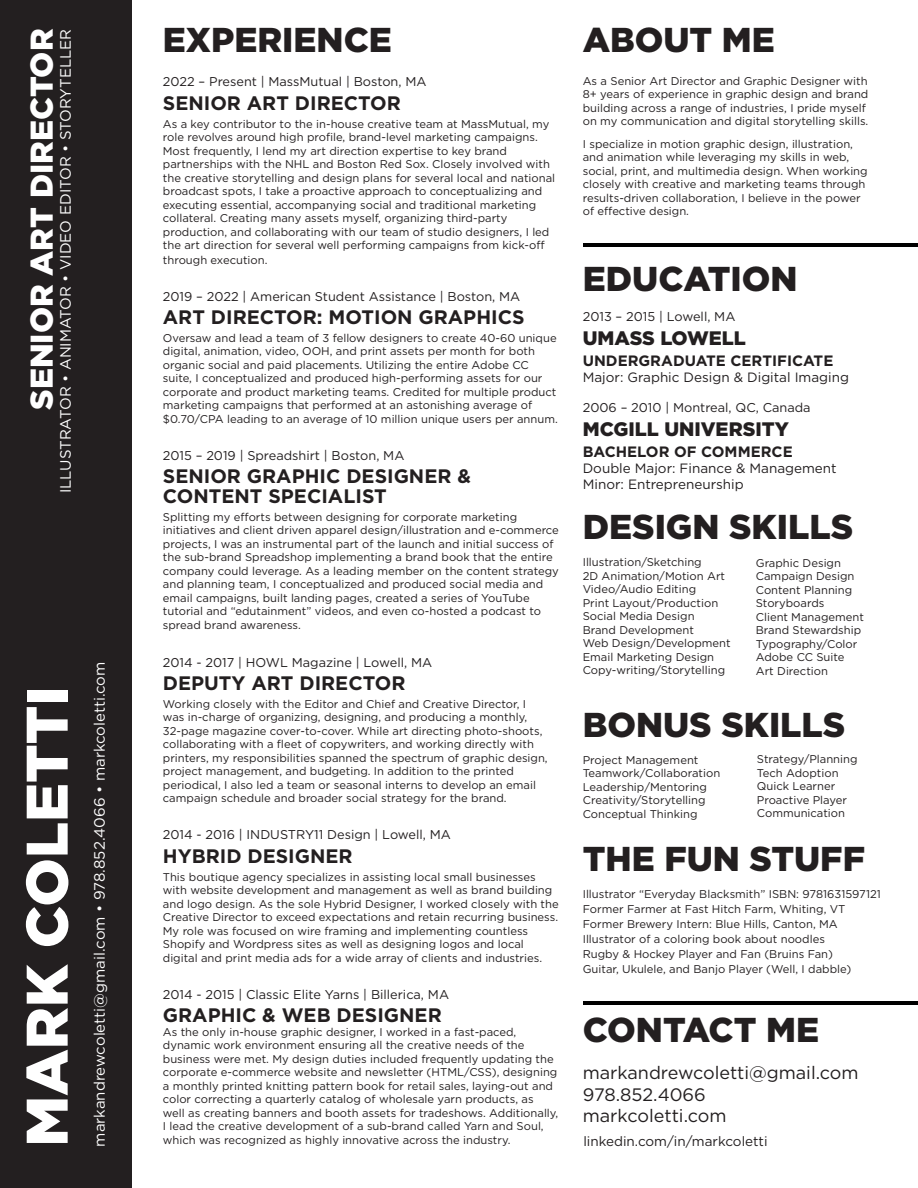
<style>
.page{position:relative;width:918px;height:1188px;background:#fff}
.page>*{position:absolute;margin:0;border:0;box-sizing:border-box;transform-origin:0 0}
.t1{font:900 58.5px "Gotham";color:#fff}
.t2{font:900 34.5px "Gotham";color:#231f20}
.t3{font:900 31.5px "Gotham";color:#fff}
.t4{font:700 19.5px "Gotham";color:#231f20}
.t5{font:900 19.5px "Gotham";color:#231f20}
.t6{font:18px "Gotham";color:#231f20}
.t7{font:15px "Gotham";color:#fff}
.t8{font:700 15px "Gotham";color:#231f20}
.t9{font:13.5px "Gotham";color:#231f20}
.t10{font:12.75px "Gotham";color:#231f20}
.t11{font:11.25px/13.5px "Gotham";color:#231f20}
</style>
<div class="page">
<div style="left:0;top:0;width:131px;height:1188px;background:#231f20"></div>
<hr style="left:583px;top:1001px;width:335px;height:4px;background:#000">
<hr style="left:583px;top:243px;width:335px;height:4px;background:#000">
<p class="t3" style="left:20px;top:410px;width:383px;rotate:-90deg">SENIOR ART DIRECTOR</p>
<p class="t7" style="left:56px;top:493px;width:466px;rotate:-90deg">ILLUSTRATOR • ANIMATOR • VIDEO EDITOR • STORYTELLER</p>
<p class="t1" style="left:7px;top:1147px;width:461px;rotate:-90deg">MARK COLETTI</p>
<p class="t7" style="left:90px;top:1147px;width:486px;rotate:-90deg">markandrewcoletti@gmail.com • 978.852.4066 • markcoletti.com</p>
<p class="t2" style="left:163px;top:16px;width:231px">EXPERIENCE</p>
<p class="t10" style="left:163px;top:74px;width:265px">2022 – Present | MassMutual | Boston, MA</p>
<p class="t4" style="left:163px;top:90px;width:240px">SENIOR ART DIRECTOR</p>
<p class="t11" style="left:163px;top:117px;width:394px">As a key contributor to the in-house creative team at MassMutual, my role revolves around high profile, brand-level marketing campaigns.<br>Most frequently, I lend my art direction expertise to key brand partnerships with the NHL and Boston Red Sox. Closely involved with the creative storytelling and design plans for several local and national broadcast spots, I take a proactive approach to conceptualizing and executing essential, accompanying social and traditional marketing collateral. Creating many assets myself, organizing third-party production, and collaborating with our team of studio designers, I led the art direction for several well performing campaigns from kick-off through execution.</p>
<p class="t10" style="left:163px;top:288px;width:359px">2019 – 2022 | American Student Assistance | Boston, MA</p>
<p class="t4" style="left:163px;top:304px;width:363px">ART DIRECTOR: MOTION GRAPHICS</p>
<p class="t11" style="left:163px;top:331px;width:396px">Oversaw and lead a team of 3 fellow designers to create 40-60 unique digital, animation, video, OOH, and print assets per month for both organic social and paid placements. Utilizing the entire Adobe CC suite, I conceptualized and produced high-performing assets for our corporate and product marketing teams. Credited for multiple product marketing campaigns that performed at an astonishing average of $0.70/CPA leading to an average of 10 million unique users per annum.</p>
<p class="t10" style="left:163px;top:447px;width:243px">2015 – 2019 | Spreadshirt | Boston, MA</p>
<p class="t4" style="left:163px;top:463px;width:310px">SENIOR GRAPHIC DESIGNER &amp;</p>
<p class="t4" style="left:163px;top:483px;width:225px">CONTENT SPECIALIST</p>
<p class="t11" style="left:163px;top:510px;width:398px">Splitting my efforts between designing for corporate marketing initiatives and client driven apparel design/illustration and e-commerce projects, I was an instrumental part of the launch and initial success of the sub-brand Spreadshop implementing a brand book that the entire company could leverage. As a leading member on the content strategy and planning team, I conceptualized and produced social media and email campaigns, built landing pages, created a series of YouTube tutorial and “edutainment” videos, and even co-hosted a podcast to spread brand awareness.</p>
<p class="t10" style="left:163px;top:654px;width:271px">2014 - 2017 | HOWL Magazine | Lowell, MA</p>
<p class="t4" style="left:163px;top:670px;width:244px">DEPUTY ART DIRECTOR</p>
<p class="t11" style="left:163px;top:697px;width:386px">Working closely with the Editor and Chief and Creative Director, I was in-charge of organizing, designing, and producing a monthly, 32-page magazine cover-to-cover. While art directing photo-shoots, collaborating with a fleet of copywriters, and working directly with printers, my responsibilities spanned the spectrum of graphic design, project management, and budgeting. In addition to the printed periodical, I also led a team or seasonal interns to develop an email campaign schedule and broader social strategy for the brand.</p>
<p class="t10" style="left:163px;top:827px;width:290px">2014 - 2016 | INDUSTRY11 Design | Lowell, MA</p>
<p class="t4" style="left:163px;top:843px;width:191px">HYBRID DESIGNER</p>
<p class="t11" style="left:163px;top:870px;width:397px">This boutique agency specializes in assisting local small businesses with website development and management as well as brand building and logo design. As the sole Hybrid Designer, I worked closely with the Creative Director to exceed expectations and retain recurring business.<br>My role was focused on wire framing and implementing countless Shopify and Wordpress sites as well as designing logos and local digital and print media ads for a wide array of clients and industries.</p>
<p class="t10" style="left:163px;top:986px;width:288px">2014 - 2015 | Classic Elite Yarns | Billerica, MA</p>
<p class="t4" style="left:163px;top:1002px;width:280px">GRAPHIC &amp; WEB DESIGNER</p>
<p class="t11" style="left:163px;top:1025px;width:397px">As the only in-house graphic designer, I worked in a fast-paced, dynamic work environment ensuring all the creative needs of the business were met. My design duties included frequently updating the corporate e-commerce website and newsletter (HTML/CSS), designing a monthly printed knitting pattern book for retail sales, laying-out and color correcting a quarterly catalog of wholesale yarn products, as well as creating banners and booth assets for tradeshows. Additionally, I lead the creative development of a sub-brand called Yarn and Soul, which was recognized as highly innovative across the industry.</p>
<p class="t2" style="left:583px;top:16px;width:194px">ABOUT ME</p>
<p class="t11" style="left:583px;top:74px;width:287px">As a Senior Art Director and Graphic Designer with 8+ years of experience in graphic design and brand building across a range of industries, I pride myself on my communication and digital storytelling skills.</p>
<p class="t11" style="left:583px;top:137px;width:286px">I specialize in motion graphic design, illustration, and animation while leveraging my skills in web, social, print, and multimedia design. When working closely with creative and marketing teams through results-driven collaboration, I believe in the power of effective design.</p>
<p class="t2" style="left:583px;top:255px;width:216px">EDUCATION</p>
<p class="t10" style="left:583px;top:309px;width:154px">2013 – 2015 | Lowell, MA</p>
<p class="t5" style="left:583px;top:324px;width:165px">UMASS LOWELL</p>
<p class="t8" style="left:583px;top:350px;width:252px">UNDERGRADUATE CERTIFICATE</p>
<p class="t9" style="left:583px;top:368px;width:268px">Major: Graphic Design &amp; Digital Imaging</p>
<p class="t10" style="left:583px;top:400px;width:229px">2006 – 2010 | Montreal, QC, Canada</p>
<p class="t5" style="left:583px;top:415px;width:208px">MCGILL UNIVERSITY</p>
<p class="t8" style="left:583px;top:441px;width:211px">BACHELOR OF COMMERCE</p>
<p class="t9" style="left:583px;top:459px;width:255px">Double Major: Finance &amp; Management</p>
<p class="t9" style="left:583px;top:476px;width:163px">Minor: Entrepreneurship</p>
<p class="t2" style="left:583px;top:503px;width:272px">DESIGN SKILLS</p>
<p class="t11" style="left:583px;top:555px;width:121px">Illustration/Sketching</p>
<p class="t11" style="left:583px;top:569px;width:144px">2D Animation/Motion Art</p>
<p class="t11" style="left:583px;top:582px;width:115px">Video/Audio Editing</p>
<p class="t11" style="left:583px;top:596px;width:137px">Print Layout/Production</p>
<p class="t11" style="left:583px;top:609px;width:113px">Social Media Design</p>
<p class="t11" style="left:583px;top:623px;width:113px">Brand Development</p>
<p class="t11" style="left:583px;top:636px;width:149px">Web Design/Development</p>
<p class="t11" style="left:583px;top:650px;width:133px">Email Marketing Design</p>
<p class="t11" style="left:583px;top:663px;width:144px">Copy-writing/Storytelling</p>
<p class="t11" style="left:756px;top:556px;width:87px">Graphic Design</p>
<p class="t11" style="left:756px;top:569px;width:100px">Campaign Design</p>
<p class="t11" style="left:756px;top:583px;width:98px">Content Planning</p>
<p class="t11" style="left:756px;top:596px;width:70px">Storyboards</p>
<p class="t11" style="left:756px;top:610px;width:110px">Client Management</p>
<p class="t11" style="left:756px;top:623px;width:107px">Brand Stewardship</p>
<p class="t11" style="left:756px;top:637px;width:103px">Typography/Color</p>
<p class="t11" style="left:756px;top:650px;width:90px">Adobe CC Suite</p>
<p class="t11" style="left:756px;top:664px;width:74px">Art Direction</p>
<p class="t2" style="left:583px;top:701px;width:264px">BONUS SKILLS</p>
<p class="t11" style="left:583px;top:753px;width:117px">Project Management</p>
<p class="t11" style="left:583px;top:766px;width:139px">Teamwork/Collaboration</p>
<p class="t11" style="left:583px;top:780px;width:126px">Leadership/Mentoring</p>
<p class="t11" style="left:583px;top:793px;width:124px">Creativity/Storytelling</p>
<p class="t11" style="left:583px;top:807px;width:116px">Conceptual Thinking</p>
<p class="t11" style="left:757px;top:753px;width:102px">Strategy/Planning</p>
<p class="t11" style="left:757px;top:766px;width:83px">Tech Adoption</p>
<p class="t11" style="left:757px;top:780px;width:80px">Quick Learner</p>
<p class="t11" style="left:757px;top:793px;width:92px">Proactive Player</p>
<p class="t11" style="left:757px;top:807px;width:90px">Communication</p>
<p class="t2" style="left:583px;top:835px;width:284px">THE FUN STUFF</p>
<p class="t11" style="left:583px;top:888px;width:300px">Illustrator “Everyday Blacksmith” ISBN: 9781631597121</p>
<p class="t11" style="left:583px;top:903px;width:264px">Former Farmer at Fast Hitch Farm, Whiting, VT</p>
<p class="t11" style="left:583px;top:918px;width:257px">Former Brewery Intern: Blue Hills, Canton, MA</p>
<p class="t11" style="left:583px;top:933px;width:244px">Illustrator of a coloring book about noodles</p>
<p class="t11" style="left:583px;top:948px;width:252px">Rugby &amp; Hockey Player and Fan (Bruins Fan)</p>
<p class="t11" style="left:583px;top:963px;width:270px">Guitar, Ukulele, and Banjo Player (Well, I dabble)</p>
<p class="t2" style="left:583px;top:1006px;width:238px">CONTACT ME</p>
<p class="t6" style="left:583px;top:1061px;width:277px">markandrewcoletti@gmail.com</p>
<p class="t6" style="left:583px;top:1083px;width:125px">978.852.4066</p>
<p class="t6" style="left:583px;top:1104px;width:145px">markcoletti.com</p>
<p class="t9" style="left:583px;top:1132px;width:186px">linkedin.com/in/markcoletti</p>
</div>
